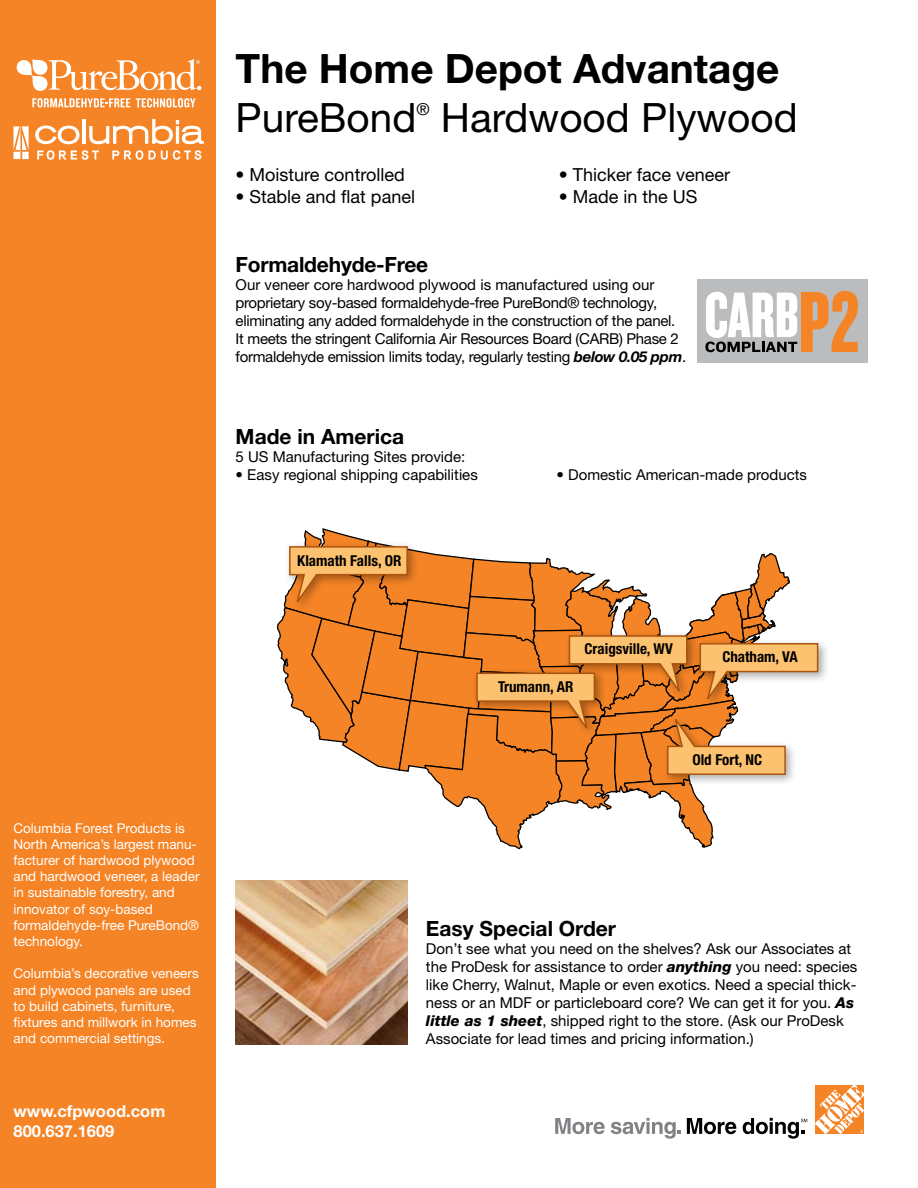
<style>
.page{position:relative;width:918px;height:1188px;background:#fff}
.page>*{position:absolute;margin:0;border:0;box-sizing:border-box;transform-origin:0 0}
.t1{font:40.5px "Helvetica Neue LT Std";color:#000}
.t2{font:700 40.5px "Helvetica Neue LT Std";color:#000}
.t3{font:700 21px "Helvetica Neue LT Std";color:#000}
.t4{font:18px "Helvetica Neue LT Std";color:#000}
.t5{font:700 16.5px/19.8px "Helvetica Neue LT Std";color:#fff}
.t6{font:16.5px "Helvetica Neue LT Std";color:#000}
.t7{font:15px/18px "Helvetica Neue LT Std";color:#000}
.t8{font:15px/18px "Helvetica Neue LT Std";letter-spacing:-.02em;color:#000}
.t9{font:700 condensed 15px "Helvetica Neue LT Std";color:#000}
.t10{font:13.5px/16.2px "Helvetica Neue LT Std";color:#fff}
.s1{font-weight:700;font-style:italic}
.s2{font-weight:800;font-style:italic}
</style>
<div class="page">
<div style="left:697px;top:279px;width:171px;height:84px;background:#babcbe"></div>
<div style="left:0;top:0;width:216px;height:1188px;background:#f58426"></div>
<svg style="left:16px;top:59px;width:185px;height:32px"></svg>
<svg style="left:32px;top:98px;width:98px;height:10px"></svg>
<svg style="left:136px;top:98px;width:60px;height:10px"></svg>
<svg style="left:35px;top:125px;width:45px;height:19px"></svg>
<hr style="left:82px;top:119px;width:4px;height:25px;background:#fff">
<svg style="left:89px;top:119px;width:115px;height:25px"></svg>
<svg style="left:37px;top:150px;width:62px;height:10px"></svg>
<svg style="left:112px;top:150px;width:89px;height:10px"></svg>
<svg style="left:14px;top:126px;width:15px;height:33px"></svg>
<svg style="left:815px;top:1085px;width:49px;height:49px"></svg>
<svg style="left:555px;top:1118px;width:50px;height:16px"></svg>
<svg style="left:611px;top:1118px;width:70px;height:21px"></svg>
<svg style="left:687px;top:1118px;width:49px;height:16px"></svg>
<svg style="left:743px;top:1118px;width:64px;height:21px"></svg>
<div style="left:695px;top:638px;width:135px;height:72px;background:#000;opacity:.34"></div>
<svg style="left:276px;top:528px;width:543px;height:322px"></svg>
<svg style="left:705px;top:291px;width:153px;height:61px"></svg>
<img style="left:236px;top:880px;width:171px;height:165px">
<p class="t10" style="left:14px;top:820px;width:188px">Columbia Forest Products is<br>North America’s largest manu&shy;facturer of hardwood plywood and hardwood veneer, a leader in sustainable forestry, and innovator of soy-based formaldehyde-free PureBond® technology.</p>
<p class="t10" style="left:14px;top:965px;width:187px">Columbia’s decorative veneers and plywood panels are used to build cabinets, furniture, fixtures and millwork in homes and commercial settings.</p>
<p class="t5" style="left:14px;top:1101px;width:153px">www.cfpwood.com<br>800.637.1609</p>
<h1 class="t2" style="left:236px;top:43px;width:545px">The Home Depot Advantage</h1>
<h1 class="t1" style="left:236px;top:93px;width:182px">PureBond</h1>
<p class="t6" style="left:416px;top:99px;width:15px">®</p>
<h1 class="t1" style="left:441px;top:93px;width:358px">Hardwood Plywood</h1>
<p class="t4" style="left:236px;top:164px;width:171px">• Moisture controlled</p>
<p class="t4" style="left:236px;top:185px;width:181px">• Stable and flat panel</p>
<p class="t4" style="left:559px;top:164px;width:173px">• Thicker face veneer</p>
<p class="t4" style="left:559px;top:185px;width:140px">• Made in the US</p>
<h2 class="t3" style="left:236px;top:252px;width:194px">Formaldehyde-Free</h2>
<p class="t8" style="left:236px;top:276px;width:452px">Our veneer core hardwood plywood is manufactured using our proprietary soy-based formaldehyde-free PureBond® technology, eliminating any added formaldehyde in the construction of the panel.<br>It meets the stringent California Air Resources Board (CARB) Phase 2 formaldehyde emission limits today, regularly testing <span class="s1">below 0.05 ppm</span>.</p>
<h2 class="t3" style="left:236px;top:424px;width:170px">Made in America</h2>
<p class="t7" style="left:236px;top:448px;width:231px">5 US Manufacturing Sites provide:</p>
<p class="t7" style="left:236px;top:466px;width:244px">• Easy regional shipping capabilities</p>
<p class="t7" style="left:557px;top:466px;width:252px">• Domestic American-made products</p>
<p class="t9" style="left:297px;top:552px;width:106px">Klamath Falls, OR</p>
<p class="t9" style="left:498px;top:677px;width:77px">Trumann, AR</p>
<p class="t9" style="left:585px;top:640px;width:90px">Craigsville, WV</p>
<p class="t9" style="left:722px;top:647px;width:77px">Chatham, VA</p>
<p class="t9" style="left:692px;top:750px;width:71px">Old Fort, NC</p>
<h2 class="t3" style="left:426px;top:916px;width:192px">Easy Special Order</h2>
<p class="t7" style="left:426px;top:940px;width:433px">Don’t see what you need on the shelves? Ask our Associates at the ProDesk for assistance to order <span class="s2">anything</span> you need: species like Cherry, Walnut, Maple or even exotics. Need a special thick&shy;ness or an MDF or particleboard core? We can get it for you. <span class="s2">As little as 1 sheet</span>, shipped right to the store. (Ask our ProDesk Associate for lead times and pricing information.)</p>
</div>
